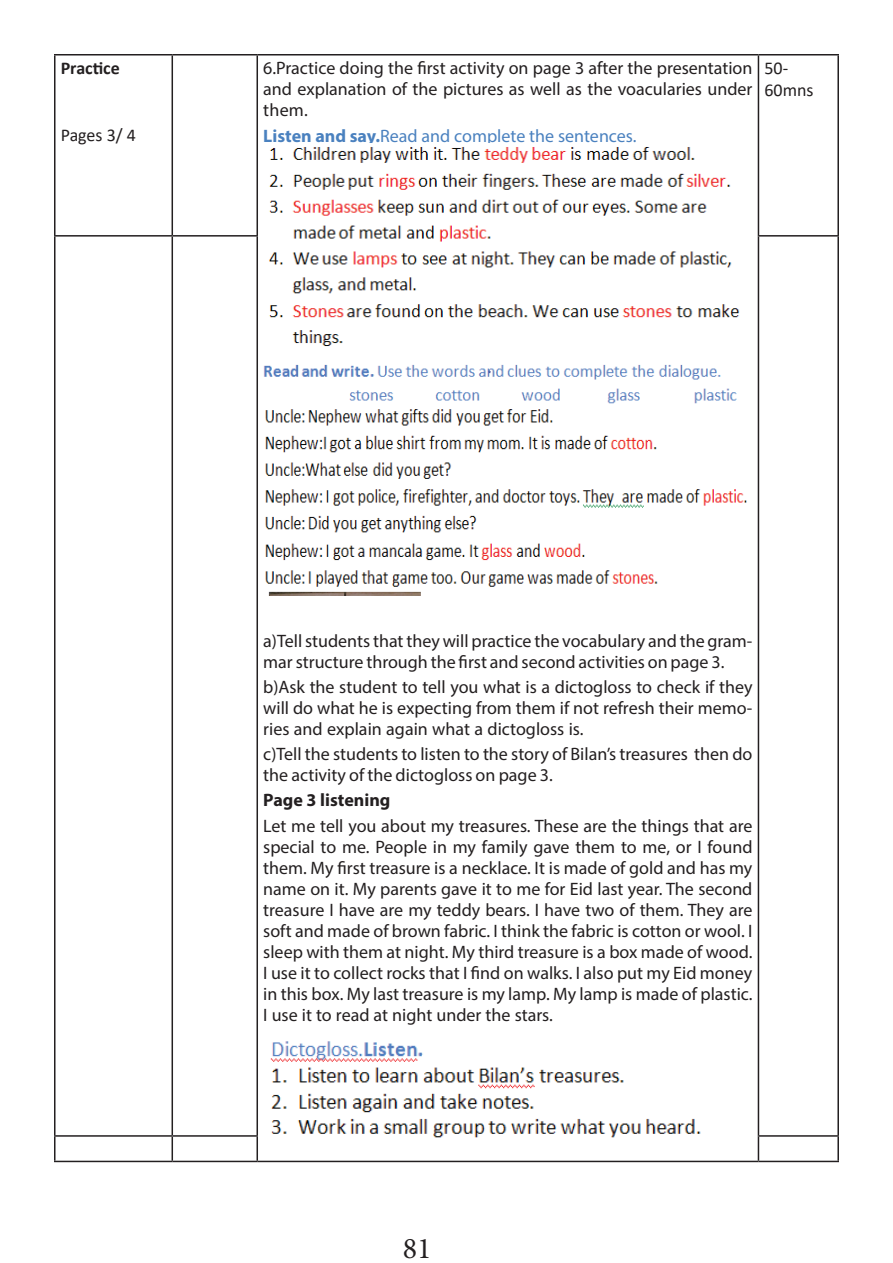
<style>
.page{position:relative;width:893px;height:1263px;background:#fff}
.page>*{position:absolute;margin:0;border:0;box-sizing:border-box;transform-origin:0 0}
.t1{font:30px "Minion Pro";color:#231f20}
.t2{font:18px/21px "Myriad Pro";color:#231f20;text-align:justify}
.t3{font:18px "Myriad Pro";color:#4a81bf}
.t4{font:18px/21.6px "Calibri";color:#231f20}
.t5{font:700 18px "Myriad Pro";color:#231f20}
.t6{font:700 18px "Calibri";color:#231f20}
.s1{font-weight:700}
</style>
<div class="page">
<hr style="left:54px;top:54px;width:118px;height:2px;background:#231f20">
<hr style="left:54px;top:56px;width:2px;height:179px;background:#231f20">
<hr style="left:172px;top:54px;width:85px;height:2px;background:#231f20">
<hr style="left:172px;top:56px;width:1px;height:179px;background:#231f20">
<hr style="left:257px;top:54px;width:501px;height:2px;background:#231f20">
<hr style="left:256px;top:56px;width:2px;height:179px;background:#231f20">
<hr style="left:758px;top:54px;width:81px;height:2px;background:#231f20">
<hr style="left:758px;top:56px;width:1px;height:179px;background:#231f20">
<hr style="left:837px;top:56px;width:2px;height:179px;background:#231f20">
<hr style="left:54px;top:235px;width:118px;height:2px;background:#231f20">
<hr style="left:54px;top:237px;width:2px;height:898px;background:#231f20">
<hr style="left:172px;top:235px;width:86px;height:2px;background:#231f20">
<hr style="left:172px;top:237px;width:1px;height:898px;background:#231f20">
<hr style="left:256px;top:237px;width:2px;height:898px;background:#231f20">
<hr style="left:758px;top:235px;width:81px;height:2px;background:#231f20">
<hr style="left:758px;top:237px;width:1px;height:898px;background:#231f20">
<hr style="left:837px;top:237px;width:2px;height:898px;background:#231f20">
<hr style="left:54px;top:1135px;width:118px;height:2px;background:#231f20">
<hr style="left:54px;top:1137px;width:2px;height:24px;background:#231f20">
<hr style="left:172px;top:1135px;width:86px;height:2px;background:#231f20">
<svg style="left:172px;top:1137px;width:1px;height:24px"></svg>
<hr style="left:256px;top:1137px;width:2px;height:24px;background:#231f20">
<hr style="left:758px;top:1135px;width:81px;height:2px;background:#231f20">
<svg style="left:758px;top:1137px;width:1px;height:24px"></svg>
<hr style="left:837px;top:1137px;width:2px;height:24px;background:#231f20">
<hr style="left:54px;top:1161px;width:118px;height:1px;background:#231f20">
<hr style="left:172px;top:1161px;width:85px;height:1px;background:#231f20">
<hr style="left:257px;top:1161px;width:501px;height:1px;background:#231f20">
<hr style="left:758px;top:1161px;width:81px;height:1px;background:#231f20">
<img style="left:269px;top:147px;width:471px;height:199px">
<img style="left:264px;top:364px;width:483px;height:231px">
<img style="left:270px;top:1041px;width:431px;height:97px">
<p class="t6" style="left:61px;top:56px;width:61px">Practice</p>
<p class="t4" style="left:61px;top:124px;width:77px">Pages 3/ 4</p>
<p class="t2" style="left:263px;top:57px;width:491px">6.Practice doing the first activity on page 3 after the presentation and explanation of the pictures as well as the voacularies under them.</p>
<p class="t3" style="left:263px;top:124px;width:375px"><span class="s1">Listen and say.</span>Read and complete the sentences.</p>
<p class="t4" style="left:764px;top:57px;width:51px">50-<br>60mns</p>
<p class="t2" style="left:263px;top:630px;width:491px">a)Tell students that they will practice the vocabulary and the gram&shy;mar structure through the first and second activities on page 3.</p>
<p class="t2" style="left:263px;top:676px;width:491px">b)Ask the student to tell you what is a dictogloss to check if they will do what he is expecting from them if not refresh their memo&shy;ries and explain again what a dictogloss is.</p>
<p class="t2" style="left:263px;top:743px;width:491px">c)Tell the students to listen to the story of Bilan’s treasures then do the activity of the dictogloss on page 3.</p>
<p class="t5" style="left:263px;top:789px;width:129px">Page 3 listening</p>
<p class="t2" style="left:263px;top:815px;width:491px">Let me tell you about my treasures. These are the things that are special to me. People in my family gave them to me, or I found them. My first treasure is a necklace. It is made of gold and has my name on it. My parents gave it to me for Eid last year. The second treasure I have are my teddy bears. I have two of them. They are soft and made of brown fabric. I think the fabric is cotton or wool. I sleep with them at night. My third treasure is a box made of wood.<br>I use it to collect rocks that I find on walks. I also put my Eid money in this box. My last treasure is my lamp. My lamp is made of plastic.<br>I use it to read at night under the stars.</p>
<h1 class="t1" style="left:403px;top:1229px;width:30px">81</h1>
</div>
